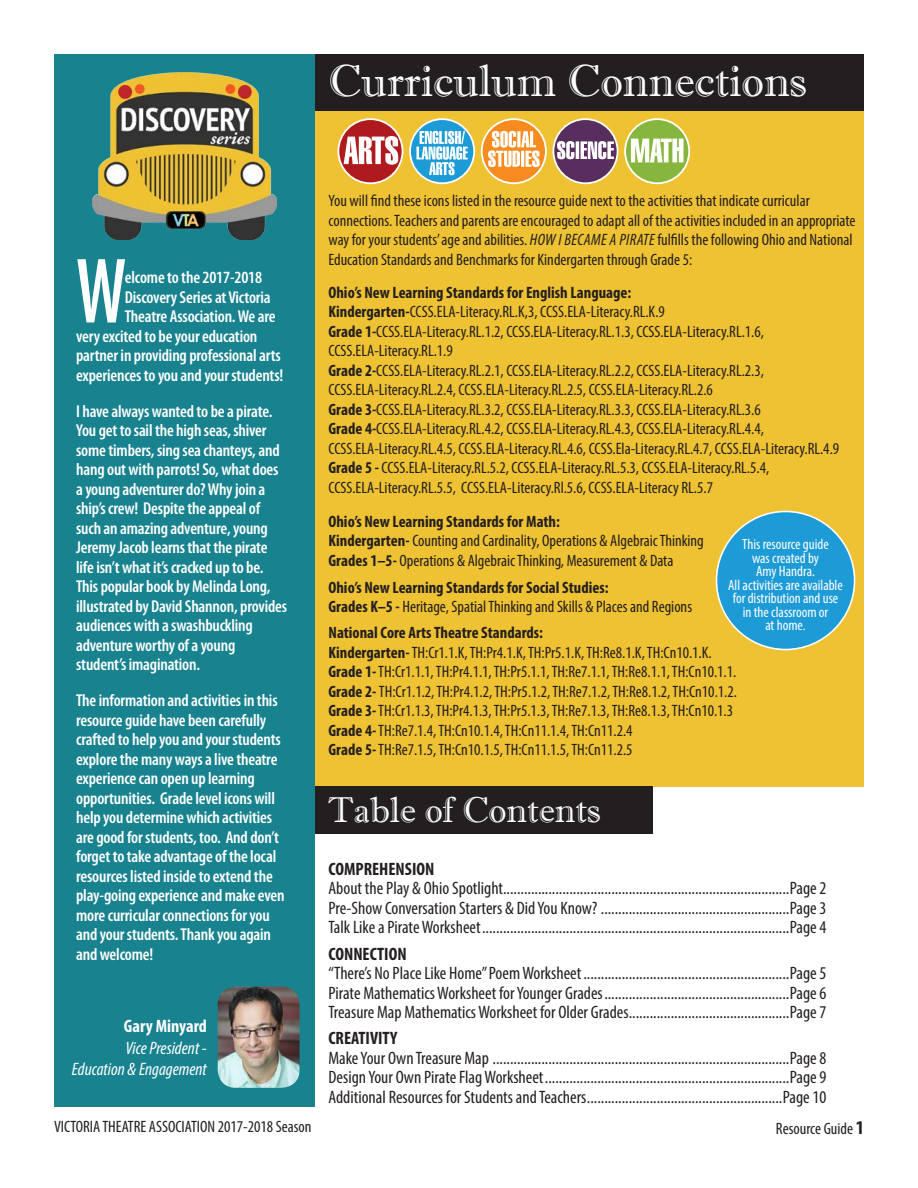
<style>
.page{position:relative;width:918px;height:1188px;background:#fff}
.page>*{position:absolute;margin:0;border:0;box-sizing:border-box;transform-origin:0 0}
.Paragraph_Style_1{font:600 condensed 93.9px "Myriad Pro";color:#fff;scale:.8 1}
.t1{font:45px "Imprint MT Shadow";color:#fff}
.t2{font:36px "Imprint MT Shadow";color:#fff}
.t3{font:condensed 18px "Myriad Pro";color:#231f20}
.t4{font:italic condensed 18px/21.6px "Myriad Pro";color:#fff;text-align:right}
.t5{font:700 condensed 18px "Myriad Pro";color:#231f20}
.Paragraph_Style_1-2{font:600 condensed 17.25px/19.5px "Myriad Pro";letter-spacing:-.01em;color:#fff}
.t6{font:condensed 16.5px/19.5px "Myriad Pro";color:#231f20}
.t7{font:700 condensed 16.5px "Myriad Pro";color:#231f20}
.t8{font:condensed 14.85px "Myriad Pro";color:#fff}
.s1{font-weight:700;font-style:normal}
.s2{font-style:italic}
.s3{font-weight:700}
.s4{font-weight:700;font-size:19.5px}
</style>
<div class="page">
<div style="left:54px;top:54px;width:261px;height:1053px;background:#18828f"></div>
<img style="left:218px;top:987px;width:82px;height:101px">
<div style="left:315px;top:110px;width:549px;height:676px;background:#efc233"></div>
<div style="left:315px;top:54px;width:549px;height:56px;background:#231f20"></div>
<div style="left:482px;top:119px;width:64px;height:64px;background:#f68b1f;border-radius:50%"></div>
<div style="left:481px;top:118px;width:66px;height:66px;border:2px solid #fff;border-radius:50%"></div>
<svg style="left:488px;top:131px;width:52px;height:36px"></svg>
<div style="left:553px;top:119px;width:65px;height:64px;background:#582e5e;border-radius:50%"></div>
<div style="left:553px;top:118px;width:65px;height:66px;border:2px solid #fff;border-radius:50%"></div>
<svg style="left:557px;top:141px;width:57px;height:18px"></svg>
<div style="left:625px;top:119px;width:64px;height:64px;background:#87b63f;border-radius:50%"></div>
<div style="left:624px;top:118px;width:66px;height:66px;border:2px solid #fff;border-radius:50%"></div>
<svg style="left:631px;top:139px;width:53px;height:23px"></svg>
<svg style="left:410px;top:119px;width:64px;height:64px"></svg>
<div style="left:409px;top:118px;width:66px;height:66px;border:2px solid #fff;border-radius:50%"></div>
<svg style="left:416px;top:131px;width:52px;height:44px;background:#8ccbe9"></svg>
<div style="left:338px;top:119px;width:65px;height:64px;background:#ae1a1e;border-radius:50%"></div>
<div style="left:338px;top:118px;width:65px;height:66px;border:2px solid #fff;border-radius:50%"></div>
<svg style="left:344px;top:136px;width:54px;height:29px"></svg>
<div style="left:717px;top:511px;width:138px;height:139px;background:#1d9bd7;border-radius:50%"></div>
<img style="left:92px;top:73px;width:185px;height:166px">
<div style="left:315px;top:786px;width:338px;height:48px;background:#231f20"></div>
<p class="Paragraph_Style_1" style="left:76px;top:240px;width:64px">W</p>
<p class="Paragraph_Style_1-2" style="left:125px;top:268px;width:139px">elcome to the 2017-2018</p>
<p class="Paragraph_Style_1-2" style="left:125px;top:288px;width:147px">Discovery Series at Victoria</p>
<p class="Paragraph_Style_1-2" style="left:125px;top:307px;width:152px">Theatre Association. We are</p>
<p class="Paragraph_Style_1-2" style="left:76px;top:327px;width:183px">very excited to be your education</p>
<p class="Paragraph_Style_1-2" style="left:76px;top:346px;width:206px">partner in providing professional arts</p>
<p class="Paragraph_Style_1-2" style="left:76px;top:366px;width:209px">experiences to you and your students!</p>
<p class="Paragraph_Style_1-2" style="left:76px;top:402px;width:213px">I have always wanted to be a pirate.<br>You get to sail the high seas, shiver some timbers, sing sea chanteys, and hang out with parrots! So, what does a young adventurer do? Why join a ship’s crew! Despite the appeal of such an amazing adventure, young Jeremy Jacob learns that the pirate life isn’t what it’s cracked up to be.<br>This popular book by Melinda Long, illustrated by David Shannon, provides audiences with a swashbuckling adventure worthy of a young student’s imagination.</p>
<p class="Paragraph_Style_1-2" style="left:76px;top:691px;width:210px">The information and activities in this resource guide have been carefully crafted to help you and your students explore the many ways a live theatre experience can open up learning opportunities. Grade level icons will help you determine which activities are good for students, too. And don’t forget to take advantage of the local resources listed inside to extend the play-going experience and make even more curricular connections for you and your students. Thank you again and welcome!</p>
<p class="t4" style="left:72px;top:1015px;width:137px"><span class="s1">Gary Minyard<br></span>Vice President -<br>Education &amp; Engagement</p>
<p class="t1" style="left:328px;top:55px;width:480px">Curriculum Connections</p>
<p class="t6" style="left:328px;top:191px;width:528px">You will find these icons listed in the resource guide next to the activities that indicate curricular connections. Teachers and parents are encouraged to adapt all of the activities included in an appropriate way for your students’ age and abilities. <span class="s2">HOW I BECAME A PIRATE</span> fulfills the following Ohio and National Education Standards and Benchmarks for Kindergarten through Grade 5:</p>
<p class="t7" style="left:328px;top:282px;width:304px">Ohio’s New Learning Standards for English Language:</p>
<p class="t6" style="left:328px;top:302px;width:437px"><span class="s3">Kindergarten-</span>CCSS.ELA-Literacy.RL.K,3, CCSS.ELA-Literacy.RL.K.9<br><span class="s3">Grade 1-</span>CCSS.ELA-Literacy.RL.1.2, CCSS.ELA-Literacy.RL.1.3, CCSS.ELA-Literacy.RL.1.6,<br>CCSS.ELA-Literacy.RL.1.9</p>
<p class="t6" style="left:328px;top:360px;width:437px"><span class="s3">Grade 2-</span>CCSS.ELA-Literacy.RL.2.1, CCSS.ELA-Literacy.RL.2.2, CCSS.ELA-Literacy.RL.2.3,<br>CCSS.ELA-Literacy.RL.2.4, CCSS.ELA-Literacy.RL.2.5, CCSS.ELA-Literacy.RL.2.6</p>
<p class="t6" style="left:328px;top:399px;width:434px"><span class="s3">Grade 3-</span>CCSS.ELA-Literacy.RL.3.2, CCSS.ELA-Literacy.RL.3.3, CCSS.ELA-Literacy.RL.3.6</p>
<p class="t6" style="left:328px;top:419px;width:512px"><span class="s3">Grade 4-</span>CCSS.ELA-Literacy.RL.4.2, CCSS.ELA-Literacy.RL.4.3, CCSS.ELA-Literacy.RL.4.4, CCSS.ELA-Literacy.RL.4.5, CCSS.ELA-Literacy.RL.4.6, CCSS.Ela-Literacy.RL.4.7, CCSS.ELA-Literacy.RL.4.9<br><span class="s3">Grade 5 -</span> CCSS.ELA-Literacy.RL.5.2, CCSS.ELA-Literacy.RL.5.3, CCSS.ELA-Literacy.RL.5.4, CCSS.ELA-Literacy.RL.5.5, CCSS.ELA-Literacy.Rl.5.6, CCSS.ELA-Literacy RL.5.7</p>
<p class="t7" style="left:328px;top:511px;width:233px">Ohio’s New Learning Standards for Math:</p>
<p class="t6" style="left:328px;top:531px;width:377px"><span class="s3">Kindergarten-</span> Counting and Cardinality, Operations &amp; Algebraic Thinking</p>
<p class="t6" style="left:328px;top:550px;width:346px"><span class="s3">Grades 1–5-</span> Operations &amp; Algebraic Thinking, Measurement &amp; Data</p>
<p class="t8" style="left:742px;top:535px;width:88px">This resource guide</p>
<p class="t8" style="left:752px;top:549px;width:69px">was created by</p>
<p class="t8" style="left:756px;top:562px;width:60px">Amy Handra.</p>
<p class="t8" style="left:728px;top:576px;width:116px">All activities are available</p>
<p class="t8" style="left:733px;top:589px;width:107px">for distribution and use</p>
<p class="t8" style="left:743px;top:603px;width:87px">in the classroom or</p>
<p class="t8" style="left:765px;top:616px;width:42px">at home.</p>
<p class="t7" style="left:328px;top:577px;width:282px">Ohio’s New Learning Standards for Social Studies:</p>
<p class="t6" style="left:328px;top:597px;width:365px"><span class="s3">Grades K–5 -</span> Heritage, Spatial Thinking and Skills &amp; Places and Regions</p>
<p class="t7" style="left:328px;top:622px;width:216px">National Core Arts Theatre Standards:</p>
<p class="t6" style="left:328px;top:642px;width:385px"><span class="s3">Kindergarten-</span> TH:Cr1.1.K, TH:Pr4.1.K, TH:Pr5.1.K, TH:Re8.1.K, TH:Cn10.1.K.</p>
<p class="t6" style="left:328px;top:662px;width:409px"><span class="s3">Grade 1-</span> TH:Cr1.1.1, TH:Pr4.1.1, TH:Pr5.1.1, TH:Re7.1.1, TH:Re8.1.1, TH:Cn10.1.1.</p>
<p class="t6" style="left:328px;top:681px;width:410px"><span class="s3">Grade 2-</span> TH:Cr1.1.2, TH:Pr4.1.2, TH:Pr5.1.2, TH:Re7.1.2, TH:Re8.1.2, TH:Cn10.1.2.</p>
<p class="t6" style="left:328px;top:701px;width:406px"><span class="s3">Grade 3-</span> TH:Cr1.1.3, TH:Pr4.1.3, TH:Pr5.1.3, TH:Re7.1.3, TH:Re8.1.3, TH:Cn10.1.3<br><span class="s3">Grade 4-</span> TH:Re7.1.4, TH:Cn10.1.4, TH:Cn11.1.4, TH:Cn11.2.4</p>
<p class="t6" style="left:328px;top:740px;width:306px"><span class="s3">Grade 5-</span> TH:Re7.1.5, TH:Cn10.1.5, TH:Cn11.1.5, TH:Cn11.2.5</p>
<p class="t2" style="left:328px;top:788px;width:275px">Table of Contents</p>
<p class="t5" style="left:328px;top:858px;width:107px">COMPREHENSION</p>
<p class="t3" style="left:328px;top:878px;width:499px">About the Play &amp; Ohio Spotlight..................................................................................Page 2</p>
<p class="t3" style="left:328px;top:897px;width:500px">Pre-Show Conversation Starters &amp; Did You Know? ......................................................Page 3</p>
<p class="t3" style="left:328px;top:917px;width:500px">Talk Like a Pirate Worksheet........................................................................................Page 4</p>
<p class="t5" style="left:328px;top:942px;width:80px">CONNECTION</p>
<p class="t3" style="left:328px;top:962px;width:500px">“There’s No Place Like Home” Poem Worksheet...........................................................Page 5</p>
<p class="t3" style="left:328px;top:982px;width:500px">Pirate Mathematics Worksheet for Younger Grades.....................................................Page 6</p>
<p class="t3" style="left:328px;top:1001px;width:500px">Treasure Map Mathematics Worksheet for Older Grades..............................................Page 7</p>
<p class="t5" style="left:328px;top:1027px;width:71px">CREATIVITY</p>
<p class="t3" style="left:328px;top:1047px;width:500px">Make Your Own Treasure Map .....................................................................................Page 8</p>
<p class="t3" style="left:328px;top:1067px;width:500px">Design Your Own Pirate Flag Worksheet......................................................................Page 9</p>
<p class="t3" style="left:328px;top:1086px;width:500px">Additional Resources for Students and Teachers........................................................Page 10</p>
<p class="t6" style="left:54px;top:1116px;width:259px">VICTORIA THEATRE ASSOCIATION 2017-2018 Season</p>
<p class="t6" style="left:776px;top:1119px;width:90px">Resource Guide <span class="s4">1</span></p>
</div>
